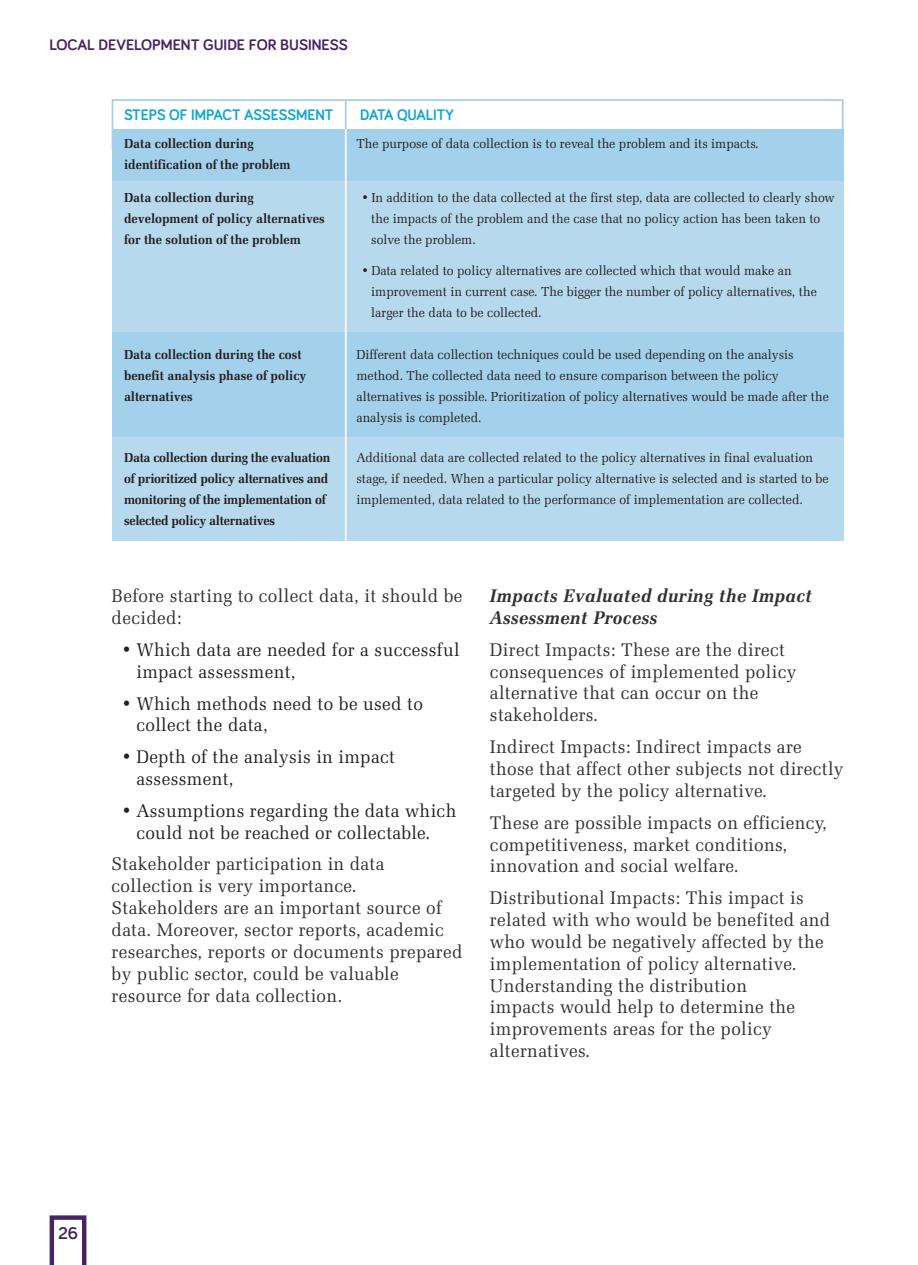
<style>
.page{position:relative;width:918px;height:1265px;background:#fff}
.page>*{position:absolute;margin:0;border:0;box-sizing:border-box;transform-origin:0 0}
.t1{font:18.38px/21.9px "Melior Tr";letter-spacing:.02em;color:#312f30;scale:.96 1}
.t2{font:18.38px/21.9px "Melior Tr";letter-spacing:.02em;color:#231f20;scale:.96 1}
.t3{font:18.38px/21.9px "Melior Bold Italic Tr";letter-spacing:.02em;color:#312f30;scale:.96 1}
.t4{font:700 17.5px "Bariol";color:#472264}
.t5{font:700 15.75px "Bariol";color:#0fa5d5;scale:.96 1}
.t6{font:700 15.75px "Bariol";color:#472264}
.t7{font:13.12px/21px "Melior Tr";color:#231f20;scale:.96 1}
.t8{font:13.12px/21px "Melior Bold Tr";color:#231f20;scale:.96 1}
.t9{font:13.12px/21px "Melior Bold Tr";letter-spacing:-.02em;color:#231f20;scale:.96 1}
</style>
<div class="page">
<svg style="left:50px;top:1215px;width:36px;height:50px"></svg>
<div style="left:112px;top:180px;width:731px;height:152px;background:#b7d9ee"></div>
<div style="left:112px;top:437px;width:731px;height:104px;background:#b7d9ee"></div>
<div style="left:112px;top:99px;width:731px;height:51px;border:2px solid #a3d0ea"></div>
<div style="left:112px;top:129px;width:731px;height:51px;background:#a3d0ea"></div>
<div style="left:112px;top:332px;width:731px;height:105px;background:#a3d0ea"></div>
<hr style="left:345px;top:101px;width:2px;height:28px;background:#a3d0ea">
<hr style="left:345px;top:129px;width:2px;height:412px;background:#fff">
<p class="t6" style="left:50px;top:34px;width:300px">LOCAL DEVELOPMENT GUIDE FOR BUSINESS</p>
<p class="t5" style="left:124px;top:104px;width:219px">STEPS OF IMPACT ASSESSMENT</p>
<p class="t5" style="left:360px;top:104px;width:99px">DATA QUALITY</p>
<p class="t8" style="left:124px;top:132px;width:175px">Data collection during identification of the problem</p>
<p class="t8" style="left:124px;top:186px;width:211px">Data collection during development of policy alternatives for the solution of the problem</p>
<p class="t8" style="left:124px;top:344px;width:192px">Data collection during the cost benefit analysis phase of policy alternatives</p>
<p class="t9" style="left:124px;top:447px;width:216px">Data collection during the evaluation of prioritized policy alternatives and monitoring of the implementation of selected policy alternatives</p>
<p class="t7" style="left:356px;top:132px;width:420px">The purpose of data collection is to reveal the problem and its impacts.</p>
<p class="t7" style="left:371px;top:187px;width:484px;text-indent:-10px">• In addition to the data collected at the first step, data are collected to clearly show the impacts of the problem and the case that no policy action has been taken to solve the problem.</p>
<p class="t7" style="left:371px;top:259px;width:465px;text-indent:-10px">• Data related to policy alternatives are collected which that would make an improvement in current case. The bigger the number of policy alternatives, the larger the data to be collected.</p>
<p class="t7" style="left:356px;top:344px;width:494px">Different data collection techniques could be used depending on the analysis method. The collected data need to ensure comparison between the policy alternatives is possible. Prioritization of policy alternatives would be made after the analysis is completed.</p>
<p class="t7" style="left:356px;top:447px;width:493px">Additional data are collected related to the policy alternatives in final evaluation stage, if needed. When a particular policy alternative is selected and is started to be implemented, data related to the performance of implementation are collected.</p>
<h1 class="t1" style="left:112px;top:585px;width:367px">Before starting to collect data, it should be decided:</h1>
<h1 class="t2" style="left:136px;top:639px;width:338px;text-indent:-15px">• Which data are needed for a successful impact assessment,</h1>
<h1 class="t2" style="left:136px;top:692px;width:300px;text-indent:-15px">• Which methods need to be used to collect the data,</h1>
<h1 class="t2" style="left:136px;top:746px;width:271px;text-indent:-15px">• Depth of the analysis in impact assessment,</h1>
<h1 class="t2" style="left:136px;top:799px;width:335px;text-indent:-15px">• Assumptions regarding the data which could not be reached or collectable.</h1>
<p class="t1" style="left:112px;top:853px;width:367px">Stakeholder participation in data collection is very importance.<br>Stakeholders are an important source of data. Moreover, sector reports, academic researches, reports or documents prepared by public sector, could be valuable resource for data collection.</p>
<h1 class="t3" style="left:490px;top:585px;width:337px">Impacts Evaluated during the Impact<br>Assessment Process</h1>
<h1 class="t1" style="left:490px;top:638px;width:321px">Direct Impacts: These are the direct consequences of implemented policy alternative that can occur on the stakeholders.</h1>
<h1 class="t1" style="left:490px;top:736px;width:370px">Indirect Impacts: Indirect impacts are those that affect other subjects not directly targeted by the policy alternative.</h1>
<h1 class="t1" style="left:490px;top:811px;width:353px">These are possible impacts on efficiency, competitiveness, market conditions, innovation and social welfare.</h1>
<p class="t1" style="left:490px;top:887px;width:356px">Distributional Impacts: This impact is related with who would be benefited and who would be negatively affected by the implementation of policy alternative.<br>Understanding the distribution<br>impacts would help to determine the improvements areas for the policy alternatives.</p>
<h2 class="t4" style="left:58px;top:1221px;width:21px">26</h2>
</div>
